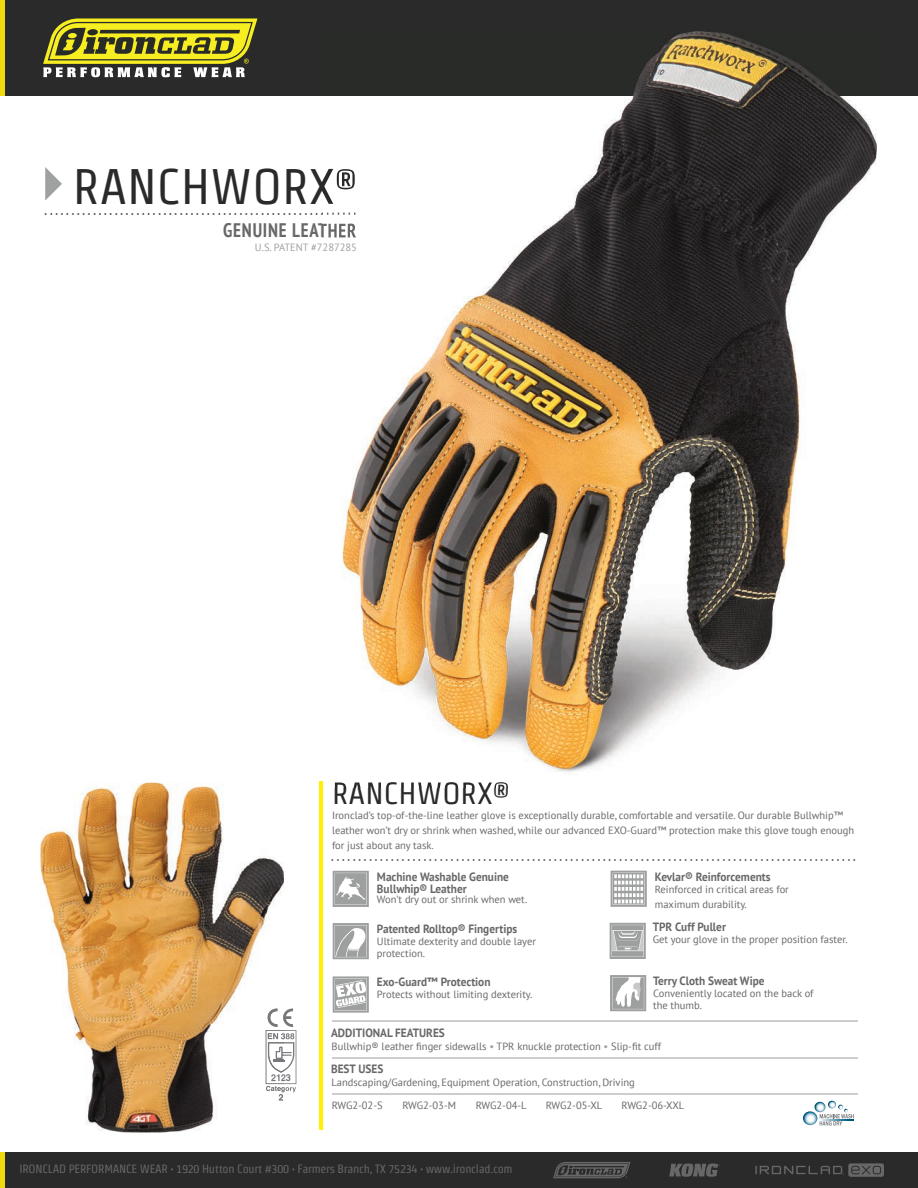
<style>
.page{position:relative;width:918px;height:1188px;background:#fff}
.page>*{position:absolute;margin:0;border:0;box-sizing:border-box;transform-origin:0 0}
.t1{font:49.95px "Strait";color:#292a29}
.t2{font:30.6px "Strait";color:#292a29}
.t3{font:700 condensed 19.5px "PT Sans";letter-spacing:.045em;color:#686868;scale:.94 1}
.t4{font:300 18px "Teko";color:#686868}
.t5{font:300 18px "Teko";color:#585b61}
.t6{font:700 12px/12px "PT Sans";color:#686868;scale:.94 1}
.t7{font:12px "Strait";letter-spacing:-.02em;color:#676767}
.t8{font:10.5px/15px "PT Sans";color:#686868}
.t9{font:10.5px "PT Sans";color:#9fa0a0}
.t10{font:700 9.75px "Helvetica LT Std";color:#76787b;scale:.95 1}
.s1{font-size:40.5px}
.s2{color:#9fa0a0}
</style>
<div class="page">
<div style="left:0;top:0;width:918px;height:96px;background:#292a29"></div>
<div style="left:5px;top:1152px;width:913px;height:36px;background:#292a29"></div>
<div style="left:0;top:1152px;width:5px;height:36px;background:#f0db0e"></div>
<svg style="left:755px;top:1163px;width:129px;height:14px"></svg>
<svg style="left:669px;top:1164px;width:51px;height:13px"></svg>
<svg style="left:553px;top:1162px;width:77px;height:16px"></svg>
<svg style="left:803px;top:1101px;width:51px;height:25px"></svg>
<hr style="left:332px;top:1057px;width:525px;height:1px;background:#cdcecc">
<hr style="left:332px;top:1020px;width:525px;height:1px;background:#cdcecc">
<hr style="left:332px;top:1094px;width:525px;height:1px;background:#cdcecc">
<hr style="left:319px;top:781px;width:4px;height:348px;background:#fff101">
<svg style="left:43px;top:19px;width:214px;height:59px"></svg>
<div style="left:0;top:0;width:5px;height:95px;background:#f0db0e"></div>
<svg style="left:45px;top:167px;width:17px;height:34px"></svg>
<svg style="left:610px;top:923px;width:36px;height:36px"></svg>
<svg style="left:610px;top:975px;width:36px;height:36px"></svg>
<svg style="left:333px;top:871px;width:36px;height:36px"></svg>
<img style="left:40px;top:783px;width:244px;height:349px">
<svg style="left:266px;top:1008px;width:30px;height:93px"></svg>
<img style="left:322px;top:32px;width:555px;height:756px">
<svg style="left:335px;top:783px;width:12px;height:5px"></svg>
<img style="left:350px;top:782px;width:158px;height:6px">
<img style="left:322px;top:224px;width:34px;height:14px">
<img style="left:322px;top:168px;width:11px;height:36px">
<img style="left:337px;top:169px;width:18px;height:20px">
<img style="left:322px;top:213px;width:33px;height:2px">
<svg style="left:333px;top:923px;width:36px;height:36px"></svg>
<svg style="left:333px;top:976px;width:36px;height:37px"></svg>
<svg style="left:611px;top:871px;width:36px;height:36px"></svg>
<h1 class="t1" style="left:73px;top:159px;width:286px">RANCHWORX<span class="s1">®</span></h1>
<h3 class="t5" style="left:45px;top:199px;width:313px">..........................................................</h3>
<h3 class="t3" style="left:223px;top:218px;width:143px">GENUINE LEATHER</h3>
<p class="t9" style="left:255px;top:241px;width:104px">U.S. PATENT #7287285</p>
<h2 class="t2" style="left:332px;top:776px;width:179px">RANCHWORX®</h2>
<p class="t8" style="left:332px;top:808px;width:524px">Ironclad’s top-of-the-line leather glove is exceptionally durable, comfortable and versatile. Our durable Bullwhip™ leather won’t dry or shrink when washed, while our advanced EXO-Guard™ protection make this glove tough enough for just about any task.</p>
<h3 class="t4" style="left:331px;top:845px;width:526px">.................................................................................................</h3>
<p class="t6" style="left:377px;top:870px;width:142px">Machine Washable Genuine<br>Bullwhip® Leather</p>
<p class="t8" style="left:377px;top:892px;width:152px">Won’t dry out or shrink when wet.</p>
<p class="t6" style="left:377px;top:923px;width:151px">Patented Rolltop® Fingertips</p>
<p class="t8" style="left:377px;top:935px;width:160px;line-height:12px">Ultimate dexterity and double layer protection.</p>
<p class="t6" style="left:377px;top:976px;width:122px">Exo-Guard™ Protection</p>
<p class="t8" style="left:377px;top:987px;width:157px">Protects without limiting dexterity.</p>
<p class="t6" style="left:655px;top:870px;width:125px">Kevlar® Reinforcements</p>
<p class="t8" style="left:655px;top:881px;width:135px">Reinforced in critical areas for maximum durability.</p>
<p class="t6" style="left:653px;top:921px;width:79px">TPR Cuff Puller</p>
<p class="t8" style="left:653px;top:932px;width:196px">Get your glove in the proper position faster.</p>
<p class="t6" style="left:653px;top:975px;width:120px">Terry Cloth Sweat Wipe</p>
<p class="t8" style="left:653px;top:987px;width:162px;line-height:12px">Conveniently located on the back of the thumb.</p>
<p class="t10" style="left:271px;top:1072px;width:23px">2123</p>
<p class="t6" style="left:331px;top:1026px;width:123px">ADDITIONAL FEATURES</p>
<p class="t8" style="left:332px;top:1038px;width:331px">Bullwhip® leather finger sidewalls <span class="s2">•</span> TPR knuckle protection <span class="s2">•</span> Slip-fit cuff</p>
<p class="t6" style="left:331px;top:1063px;width:57px">BEST USES</p>
<p class="t8" style="left:332px;top:1075px;width:305px">Landscaping/Gardening, Equipment Operation, Construction, Driving</p>
<p class="t8" style="left:332px;top:1098px;width:53px">RWG2-02-S</p>
<p class="t8" style="left:402px;top:1098px;width:55px">RWG2-03-M</p>
<p class="t8" style="left:476px;top:1098px;width:52px">RWG2-04-L</p>
<p class="t8" style="left:546px;top:1098px;width:58px">RWG2-05-XL</p>
<p class="t8" style="left:622px;top:1098px;width:64px">RWG2-06-XXL</p>
<p class="t7" style="left:19px;top:1163px;width:495px">IRONCLAD PERFORMANCE WEAR • 1920 Hutton Court #300 • Farmers Branch, TX 75234 • www.ironclad.com</p>
</div>
